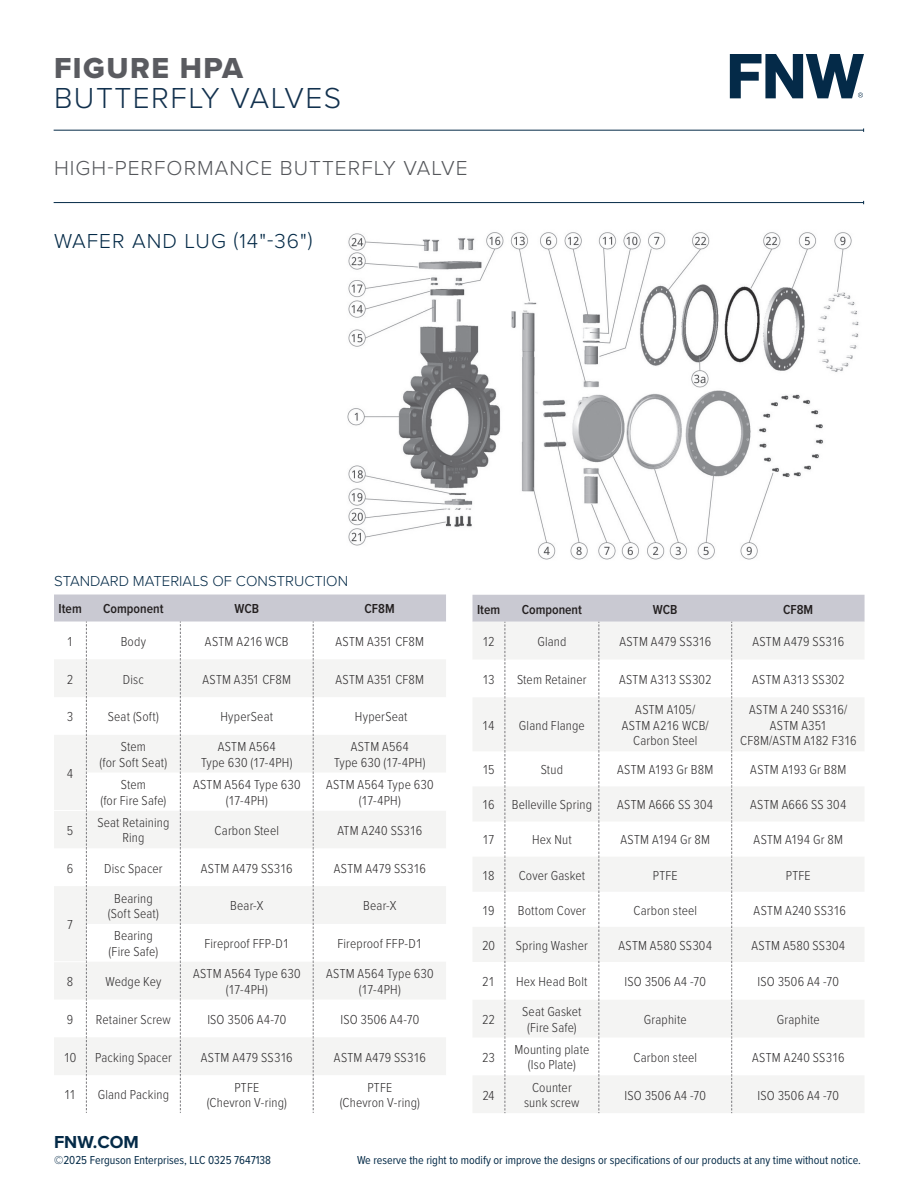
<style>
.page{position:relative;width:918px;height:1188px;background:#fff}
.page>*{position:absolute;margin:0;border:0;box-sizing:border-box;transform-origin:0 0}
.t1{font:300 30px "Proxima Nova";letter-spacing:.05em;color:#12314e}
.t2{font:30px "Proxima Nova Extrabld";letter-spacing:.05em;color:#5a5b60}
.t3{font:300 21px "Proxima Nova";letter-spacing:.05em;color:#54565a}
.t4{font:300 21px "Proxima Nova";letter-spacing:.05em;color:#042a47}
.t5{font:700 18px "Proxima Nova";color:#042a47}
.t6{font:300 15px "Proxima Nova";color:#042a47}
.t7{font:300 13.5px/15.5px "Proxima Nova Cond";letter-spacing:.01em;color:#312f30;text-align:center}
.t8{font:600 13.5px "Proxima Nova Cond";color:#231f20}
.t9{font:12px "Proxima Nova Cond";color:#042a47}
</style>
<div class="page">
<svg style="left:730px;top:54px;width:134px;height:44px"></svg>
<hr style="left:54px;top:202px;width:810px;height:1px;background:#042a47">
<hr style="left:54px;top:130px;width:810px;height:1px;background:#042a47">
<img style="left:347px;top:232px;width:512px;height:328px">
<svg style="left:54px;top:595px;width:392px;height:518px"></svg>
<hr style="left:54px;top:810px;width:32px;height:1px;background:#fff">
<hr style="left:54px;top:961px;width:32px;height:1px;background:#fff">
<svg style="left:472px;top:595px;width:393px;height:518px"></svg>
<h1 class="t2" style="left:54px;top:45px;width:191px">FIGURE HPA</h1>
<h1 class="t1" style="left:54px;top:76px;width:289px">BUTTERFLY VALVES</h1>
<h2 class="t3" style="left:54px;top:152px;width:415px">HIGH-PERFORMANCE BUTTERFLY VALVE</h2>
<h2 class="t4" style="left:54px;top:225px;width:260px">WAFER AND LUG (14"-36")</h2>
<p class="t6" style="left:54px;top:570px;width:296px">STANDARD MATERIALS OF CONSTRUCTION</p>
<p class="t8" style="left:59px;top:599px;width:25px">Item</p>
<p class="t8" style="left:103px;top:599px;width:62px">Component</p>
<p class="t8" style="left:234px;top:599px;width:26px">WCB</p>
<p class="t8" style="left:365px;top:599px;width:32px">CF8M</p>
<p class="t7" style="left:67px;top:633px;width:8px">1</p>
<p class="t7" style="left:121px;top:633px;width:27px">Body</p>
<p class="t7" style="left:205px;top:633px;width:85px">ASTM A216 WCB</p>
<p class="t7" style="left:335px;top:633px;width:90px">ASTM A351 CF8M</p>
<p class="t7" style="left:67px;top:671px;width:8px">2</p>
<p class="t7" style="left:123px;top:671px;width:22px">Disc</p>
<p class="t7" style="left:202px;top:671px;width:90px">ASTM A351 CF8M</p>
<p class="t7" style="left:335px;top:671px;width:90px">ASTM A351 CF8M</p>
<p class="t7" style="left:67px;top:708px;width:8px">3</p>
<p class="t7" style="left:108px;top:708px;width:53px">Seat (Soft)</p>
<p class="t7" style="left:220px;top:708px;width:54px">HyperSeat</p>
<p class="t7" style="left:355px;top:708px;width:54px">HyperSeat</p>
<p class="t7" style="left:67px;top:765px;width:8px">4</p>
<p class="t7" style="left:100px;top:738px;width:69px">Stem<br>(for Soft Seat)</p>
<p class="t7" style="left:201px;top:738px;width:93px">ASTM A564<br>Type 630 (17-4PH)</p>
<p class="t7" style="left:334px;top:738px;width:93px">ASTM A564<br>Type 630 (17-4PH)</p>
<p class="t7" style="left:100px;top:776px;width:68px">Stem<br>(for Fire Safe)</p>
<p class="t7" style="left:193px;top:776px;width:109px">ASTM A564 Type 630 (17-4PH)</p>
<p class="t7" style="left:326px;top:776px;width:109px">ASTM A564 Type 630 (17-4PH)</p>
<p class="t7" style="left:67px;top:822px;width:8px">5</p>
<p class="t7" style="left:97px;top:814px;width:74px">Seat Retaining<br>Ring</p>
<p class="t7" style="left:215px;top:822px;width:66px">Carbon Steel</p>
<p class="t7" style="left:337px;top:822px;width:86px">ATM A240 SS316</p>
<p class="t7" style="left:67px;top:860px;width:8px">6</p>
<p class="t7" style="left:104px;top:860px;width:60px">Disc Spacer</p>
<p class="t7" style="left:201px;top:860px;width:93px">ASTM A479 SS316</p>
<p class="t7" style="left:334px;top:860px;width:93px">ASTM A479 SS316</p>
<p class="t7" style="left:67px;top:916px;width:8px">7</p>
<p class="t7" style="left:108px;top:890px;width:53px">Bearing (Soft Seat)</p>
<p class="t7" style="left:230px;top:897px;width:35px">Bear-X</p>
<p class="t7" style="left:363px;top:897px;width:35px">Bear-X</p>
<p class="t7" style="left:109px;top:927px;width:51px">Bearing (Fire Safe)</p>
<p class="t7" style="left:204px;top:935px;width:86px">Fireproof FFP-D1</p>
<p class="t7" style="left:337px;top:935px;width:86px">Fireproof FFP-D1</p>
<p class="t7" style="left:67px;top:973px;width:8px">8</p>
<p class="t7" style="left:105px;top:973px;width:58px">Wedge Key</p>
<p class="t7" style="left:193px;top:965px;width:109px">ASTM A564 Type 630 (17-4PH)</p>
<p class="t7" style="left:326px;top:965px;width:109px">ASTM A564 Type 630 (17-4PH)</p>
<p class="t7" style="left:67px;top:1011px;width:8px">9</p>
<p class="t7" style="left:96px;top:1011px;width:77px">Retainer Screw</p>
<p class="t7" style="left:207px;top:1011px;width:80px">ISO 3506 A4-70</p>
<p class="t7" style="left:340px;top:1011px;width:80px">ISO 3506 A4-70</p>
<p class="t7" style="left:64px;top:1049px;width:14px">10</p>
<p class="t7" style="left:95px;top:1049px;width:78px">Packing Spacer</p>
<p class="t7" style="left:201px;top:1049px;width:93px">ASTM A479 SS316</p>
<p class="t7" style="left:334px;top:1049px;width:93px">ASTM A479 SS316</p>
<p class="t7" style="left:64px;top:1086px;width:14px">11</p>
<p class="t7" style="left:98px;top:1086px;width:73px">Gland Packing</p>
<p class="t7" style="left:207px;top:1079px;width:82px">PTFE<br>(Chevron V-ring)</p>
<p class="t7" style="left:340px;top:1079px;width:82px">PTFE<br>(Chevron V-ring)</p>
<h3 class="t5" style="left:54px;top:1129px;width:86px">FNW.COM</h3>
<p class="t8" style="left:477px;top:599px;width:25px">Item</p>
<p class="t8" style="left:522px;top:599px;width:62px">Component</p>
<p class="t8" style="left:653px;top:599px;width:26px">WCB</p>
<p class="t8" style="left:783px;top:599px;width:32px">CF8M</p>
<p class="t7" style="left:482px;top:633px;width:14px">12</p>
<p class="t7" style="left:537px;top:633px;width:31px">Gland</p>
<p class="t7" style="left:619px;top:633px;width:93px">ASTM A479 SS316</p>
<p class="t7" style="left:752px;top:633px;width:93px">ASTM A479 SS316</p>
<p class="t7" style="left:482px;top:671px;width:14px">13</p>
<p class="t7" style="left:517px;top:671px;width:71px">Stem Retainer</p>
<p class="t7" style="left:619px;top:671px;width:94px">ASTM A313 SS302</p>
<p class="t7" style="left:752px;top:671px;width:94px">ASTM A313 SS302</p>
<p class="t7" style="left:482px;top:717px;width:14px">14</p>
<p class="t7" style="left:519px;top:717px;width:67px">Gland Flange</p>
<p class="t7" style="left:622px;top:701px;width:89px">ASTM A105/<br>ASTM A216 WCB/<br>Carbon Steel</p>
<p class="t7" style="left:740px;top:701px;width:118px">ASTM A 240 SS316/<br>ASTM A351<br>CF8M/ASTM A182 F316</p>
<p class="t7" style="left:482px;top:761px;width:14px">15</p>
<p class="t7" style="left:541px;top:761px;width:24px">Stud</p>
<p class="t7" style="left:617px;top:761px;width:98px">ASTM A193 Gr B8M</p>
<p class="t7" style="left:750px;top:761px;width:98px">ASTM A193 Gr B8M</p>
<p class="t7" style="left:482px;top:796px;width:14px">16</p>
<p class="t7" style="left:512px;top:796px;width:82px">Belleville Spring</p>
<p class="t7" style="left:617px;top:796px;width:98px">ASTM A666 SS 304</p>
<p class="t7" style="left:750px;top:796px;width:98px">ASTM A666 SS 304</p>
<p class="t7" style="left:482px;top:831px;width:14px">17</p>
<p class="t7" style="left:532px;top:831px;width:41px">Hex Nut</p>
<p class="t7" style="left:621px;top:831px;width:91px">ASTM A194 Gr 8M</p>
<p class="t7" style="left:754px;top:831px;width:91px">ASTM A194 Gr 8M</p>
<p class="t7" style="left:482px;top:867px;width:14px">18</p>
<p class="t7" style="left:519px;top:867px;width:68px">Cover Gasket</p>
<p class="t7" style="left:653px;top:867px;width:26px">PTFE</p>
<p class="t7" style="left:786px;top:867px;width:26px">PTFE</p>
<p class="t7" style="left:482px;top:902px;width:14px">19</p>
<p class="t7" style="left:518px;top:902px;width:70px">Bottom Cover</p>
<p class="t7" style="left:633px;top:902px;width:65px">Carbon steel</p>
<p class="t7" style="left:754px;top:902px;width:94px">ASTM A240 SS316</p>
<p class="t7" style="left:482px;top:937px;width:15px">20</p>
<p class="t7" style="left:516px;top:937px;width:73px">Spring Washer</p>
<p class="t7" style="left:618px;top:937px;width:95px">ASTM A580 SS304</p>
<p class="t7" style="left:751px;top:937px;width:95px">ASTM A580 SS304</p>
<p class="t7" style="left:482px;top:973px;width:14px">21</p>
<p class="t7" style="left:516px;top:973px;width:73px">Hex Head Bolt</p>
<p class="t7" style="left:625px;top:973px;width:83px">ISO 3506 A4 -70</p>
<p class="t7" style="left:758px;top:973px;width:83px">ISO 3506 A4 -70</p>
<p class="t7" style="left:482px;top:1011px;width:14px">22</p>
<p class="t7" style="left:522px;top:1003px;width:61px">Seat Gasket (Fire Safe)</p>
<p class="t7" style="left:644px;top:1011px;width:44px">Graphite</p>
<p class="t7" style="left:777px;top:1011px;width:44px">Graphite</p>
<p class="t7" style="left:482px;top:1049px;width:14px">23</p>
<p class="t7" style="left:514px;top:1041px;width:76px">Mounting plate (Iso Plate)</p>
<p class="t7" style="left:633px;top:1049px;width:65px">Carbon steel</p>
<p class="t7" style="left:752px;top:1049px;width:94px">ASTM A240 SS316</p>
<p class="t7" style="left:482px;top:1087px;width:14px">24</p>
<p class="t7" style="left:524px;top:1079px;width:57px">Counter sunk screw</p>
<p class="t7" style="left:625px;top:1087px;width:83px">ISO 3506 A4 -70</p>
<p class="t7" style="left:758px;top:1087px;width:83px">ISO 3506 A4 -70</p>
<p class="t9" style="left:54px;top:1152px;width:219px">©2025 Ferguson Enterprises, LLC 0325 7647138</p>
<p class="t9" style="left:357px;top:1152px;width:505px">We reserve the right to modify or improve the designs or specifications of our products at any time without notice.</p>
</div>
